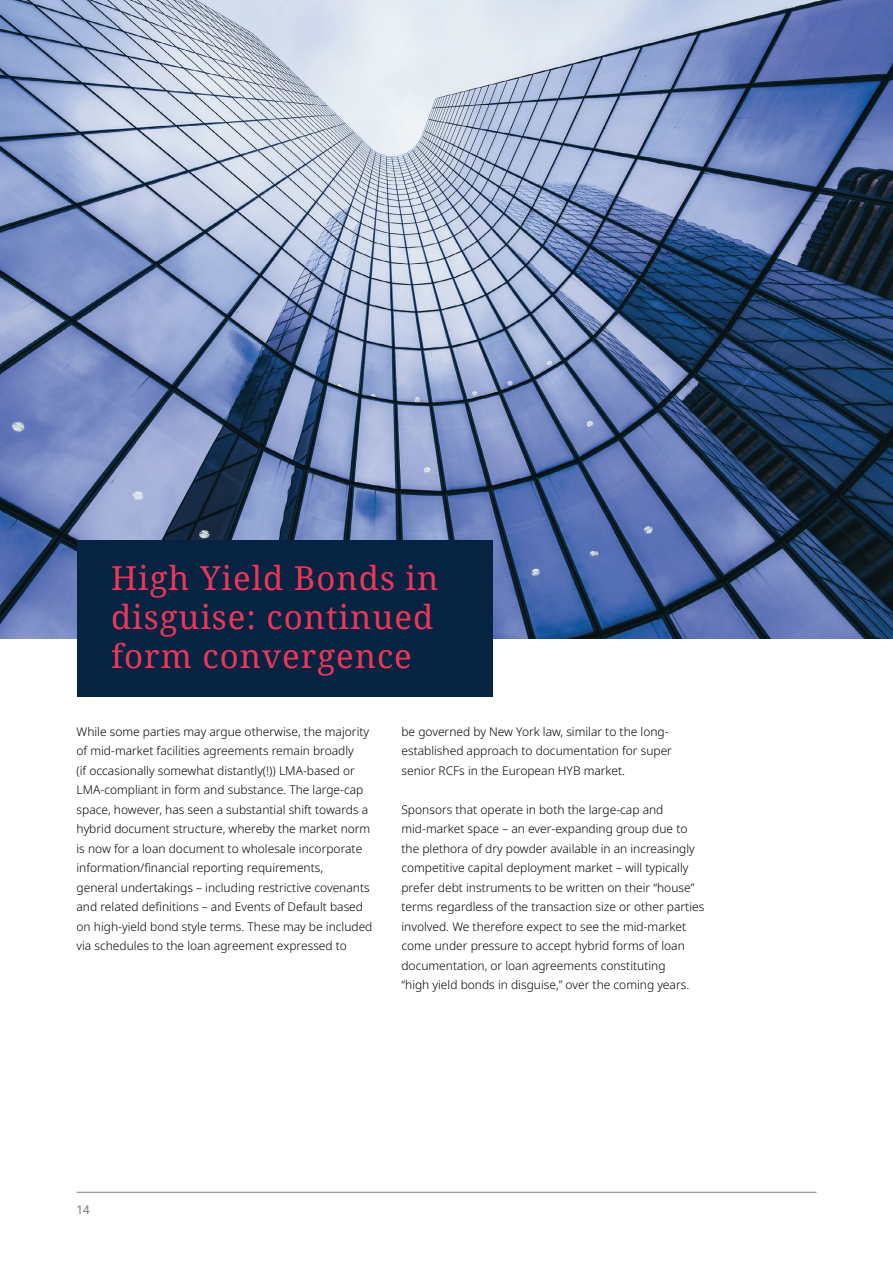
<style>
.page{position:relative;width:893px;height:1263px;background:#fff}
.page>*{position:absolute;margin:0;border:0;box-sizing:border-box;transform-origin:0 0}
.t1{font:33px/39px "Noto Serif";letter-spacing:.03em;color:#ee3658}
.t2{font:300 12px/19.5px "Noto Sans";color:#000}
.t3{font:12px "Noto Sans";color:#797a7d}
</style>
<div class="page">
<hr style="left:77px;top:1192px;width:739px;height:1px;background:#797a7d">
<img style="left:0;top:0;width:893px;height:639px">
<div style="left:77px;top:541px;width:415px;height:156px;background:#062341"></div>
<h1 class="t1" style="left:111px;top:557px;width:329px">High Yield Bonds in disguise: continued form convergence</h1>
<p class="t2" style="left:77px;top:722px;width:297px">While some parties may argue otherwise, the majority of mid‑market facilities agreements remain broadly<br>(if occasionally somewhat distantly(!)) LMA‑based or LMA‑compliant in form and substance. The large‑cap space, however, has seen a substantial shift towards a hybrid document structure, whereby the market norm is now for a loan document to wholesale incorporate information/financial reporting requirements,<br>general undertakings – including restrictive covenants and related definitions – and Events of Default based on high-yield bond style terms. These may be included via schedules to the loan agreement expressed to</p>
<p class="t2" style="left:401px;top:722px;width:272px">be governed by New York law, similar to the long&shy;established approach to documentation for super senior RCFs in the European HYB market.</p>
<p class="t2" style="left:401px;top:800px;width:304px">Sponsors that operate in both the large-cap and mid‑market space – an ever-expanding group due to the plethora of dry powder available in an increasingly competitive capital deployment market – will typically prefer debt instruments to be written on their “house” terms regardless of the transaction size or other parties involved. We therefore expect to see the mid-market come under pressure to accept hybrid forms of loan documentation, or loan agreements constituting<br>“high yield bonds in disguise,” over the coming years.</p>
<p class="t3" style="left:77px;top:1201px;width:15px">14</p>
</div>
